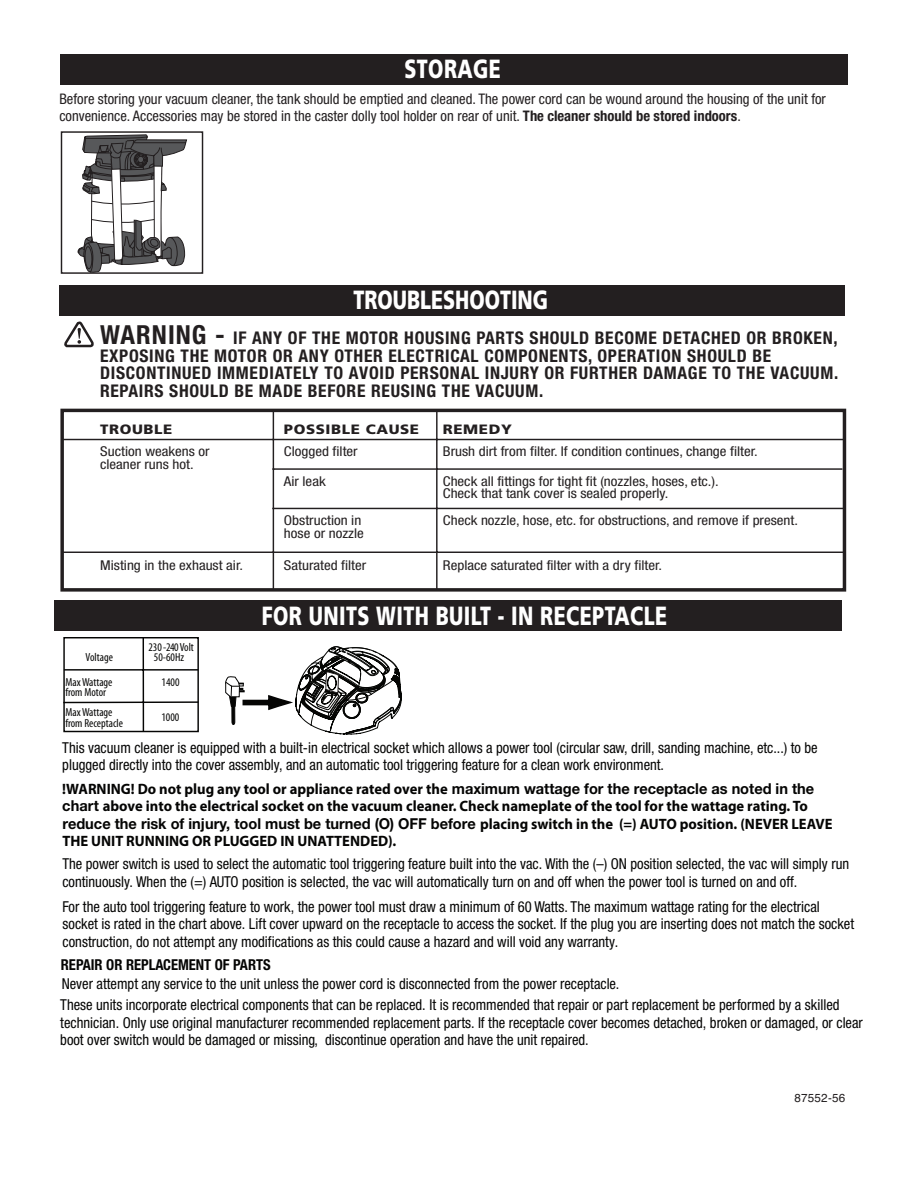
<style>
.page{position:relative;width:918px;height:1188px;background:#fff}
.page>*{position:absolute;margin:0;border:0;box-sizing:border-box;transform-origin:0 0}
.t1{font:900 26.25px "Frutiger";letter-spacing:.02em;color:#fff;scale:.75 1}
.t2{font:900 26.25px "Frutiger";color:#fff;scale:.75 1}
.t3{font:700 condensed 17.55px/17.5px "Helvetica Neue";letter-spacing:.04em;color:#231f20}
.t4{font:condensed 15px/17.5px "Helvetica Neue";color:#050504}
.t5{font:700 15px/17.5px "Myriad Pro";color:#050504}
.t6{font:700 15px "Helvetica Neue";color:#050504}
.t7{font:700 condensed 15px "Helvetica Neue";color:#050504}
.t8{font:condensed 14.55px/16.8px "Helvetica Neue";color:#231f20}
.t9{font:condensed 13.5px/12.9px "Helvetica Neue";color:#231f20;scale:1.11 1}
.t10{font:900 13.5px "Frutiger";letter-spacing:.04em;color:#231f20;scale:1.11 1}
.t11{font:condensed 11.7px/10.2px "Myriad Pro";color:#050504}
.t12{font:11.7px "Helvetica";letter-spacing:.02em;color:#231f20}
.s1{font-weight:700}
.s2{font-size:26.25px}
.s3{font-family:"Helvetica Neue"}
.s4{font-family:"Myriad Pro"}
</style>
<div class="page">
<div style="left:60px;top:54px;width:788px;height:30px;background:#231f20"></div>
<svg style="left:60px;top:131px;width:786px;height:461px"></svg>
<div style="left:63px;top:637px;width:136px;height:95px;border:1px solid #050504"></div>
<hr style="left:64px;top:669px;width:134px;height:2px;background:#050504">
<hr style="left:63px;top:701px;width:135px;height:2px;background:#050504">
<hr style="left:143px;top:637px;width:1px;height:94px;background:#050504">
<svg style="left:225px;top:578px;width:177px;height:157px"></svg>
<div style="left:54px;top:601px;width:788px;height:30px;background:#231f20"></div>
<svg style="left:62px;top:131px;width:125px;height:432px"></svg>
<h1 class="t1" style="left:405px;top:53px;width:130px">STORAGE</h1>
<p class="t8" style="left:59px;top:90px;width:768px">Before storing your vacuum cleaner, the tank should be emptied and cleaned. The power cord can be wound around the housing of the unit for convenience. Accessories may be stored in the caster dolly tool holder on rear of unit. <span class="s1">The cleaner should be stored indoors</span>.</p>
<h1 class="t2" style="left:353px;top:284px;width:261px">TROUBLESHOOTING</h1>
<p class="t3" style="left:100px;top:329px;width:740px"><span class="s2">WARNING -</span> IF ANY OF THE MOTOR HOUSING PARTS SHOULD BECOME DETACHED OR BROKEN, EXPOSING THE MOTOR OR ANY OTHER ELECTRICAL COMPONENTS, OPERATION SHOULD BE DISCONTINUED IMMEDIATELY TO AVOID PERSONAL INJURY OR FURTHER DAMAGE TO THE VACUUM.<br>REPAIRS SHOULD BE MADE BEFORE REUSING THE VACUUM.</p>
<p class="t10" style="left:100px;top:421px;width:66px">TROUBLE</p>
<p class="t10" style="left:284px;top:421px;width:123px">POSSIBLE CAUSE</p>
<p class="t10" style="left:443px;top:421px;width:64px">REMEDY</p>
<p class="t9" style="left:100px;top:445px;width:100px">Suction weakens or cleaner runs hot.</p>
<p class="t9" style="left:284px;top:445px;width:68px">Clogged filter</p>
<p class="t9" style="left:443px;top:445px;width:285px">Brush dirt from filter. If condition continues, change filter.</p>
<p class="t9" style="left:284px;top:474px;width:39px">Air leak</p>
<p class="t9" style="left:443px;top:474px;width:250px">Check all fittings for tight fit (nozzles, hoses, etc.).<br>Check that tank cover is sealed properly.</p>
<p class="t9" style="left:284px;top:514px;width:73px">Obstruction in hose or nozzle</p>
<p class="t9" style="left:443px;top:514px;width:321px">Check nozzle, hose, etc. for obstructions, and remove if present.</p>
<p class="t9" style="left:100px;top:559px;width:130px">Misting in the exhaust air.</p>
<p class="t9" style="left:284px;top:559px;width:76px">Saturated filter</p>
<p class="t9" style="left:443px;top:559px;width:199px">Replace saturated filter with a dry filter.</p>
<p class="t11" style="left:148px;top:642px;width:47px">230 -240 Volt</p>
<p class="t11" style="left:86px;top:652px;width:29px">Voltage</p>
<p class="t11" style="left:154px;top:652px;width:32px">50-60Hz</p>
<p class="t11" style="left:65px;top:677px;width:49px">Max Wattage from Motor</p>
<p class="t11" style="left:65px;top:708px;width:59px">Max Wattage from Receptacle</p>
<p class="t11" style="left:162px;top:677px;width:19px">1400</p>
<p class="t11" style="left:162px;top:712px;width:19px">1000</p>
<h1 class="t1" style="left:262px;top:600px;width:542px">FOR UNITS WITH BUILT - IN RECEPTACLE</h1>
<p class="t4" style="left:62px;top:738px;width:757px">This vacuum cleaner is equipped with a built-in electrical socket which allows a power tool (circular saw, drill, sanding machine, etc...) to be plugged directly into the cover assembly, and an automatic tool triggering feature for a clean work environment.</p>
<p class="t5" style="left:62px;top:780px;width:753px">!WARNING! Do not plug any tool or appliance rated over the <span class="s3">maximum wattage for the receptacle as noted in the chart</span> above into the electrical socket on the vacuum cleaner. Check nameplate of the tool for the wattage rating. To</p>
<p class="t6" style="left:62px;top:814px;width:772px">reduce the risk of injury, tool must be turned (O) OFF before <span class="s4">placing switch in the (=) AUTO position. (NEVER LEAVE</span></p>
<p class="t5" style="left:62px;top:832px;width:336px">THE UNIT RUNNING OR PLUGGED IN UNATTENDED).</p>
<p class="t4" style="left:62px;top:855px;width:788px">The power switch is used to select the automatic tool triggering feature built into the vac. With the (–) ON position selected, the vac will simply run continuously. When the (=) AUTO position is selected, the vac will automatically turn on and off when the power tool is turned on and off.</p>
<p class="t4" style="left:63px;top:897px;width:793px">For the auto tool triggering feature to work, the power tool must draw a minimum of 60 Watts. The maximum wattage rating for the electrical socket is rated in the chart above. Lift cover upward on the receptacle to access the socket. If the plug you are inserting does not match the socket construction, do not attempt any modifications as this could cause a hazard and will void any warranty.</p>
<p class="t7" style="left:61px;top:955px;width:211px">REPAIR OR REPLACEMENT OF PARTS</p>
<p class="t4" style="left:60px;top:972px;width:781px;line-height:21.8px">Never attempt any service to the unit unless the power cord is disconnected from the power receptacle.<br>These units incorporate electrical components that can be replaced. It is recommended that repair or part replacement be performed by a skilled</p>
<p class="t4" style="left:60px;top:1014px;width:804px">technician. Only use original manufacturer recommended replacement parts. If the receptacle cover becomes detached, broken or damaged, or clear boot over switch would be damaged or missing, discontinue operation and have the unit repaired.</p>
<p class="t12" style="left:794px;top:1089px;width:52px">87552-56</p>
</div>
